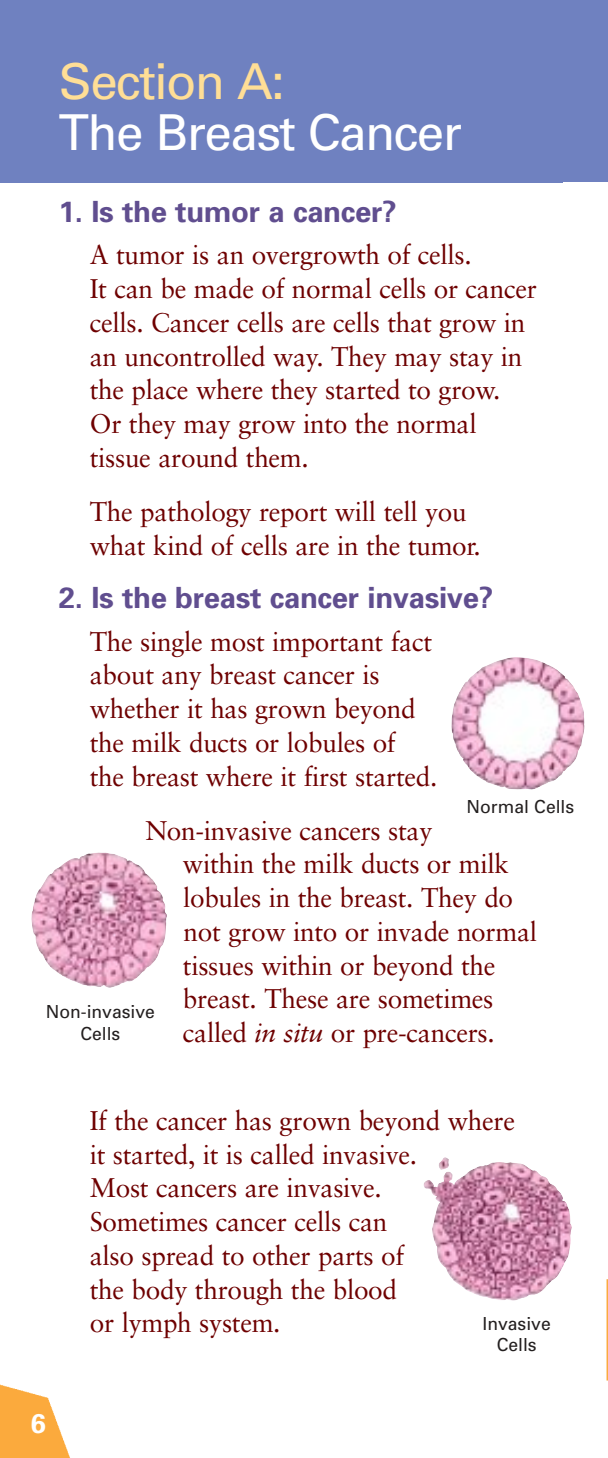
<style>
.page{position:relative;width:608px;height:1458px;background:#fff}
.page>*{position:absolute;margin:0;border:0;box-sizing:border-box;transform-origin:0 0}
.t1{font:49.5px "Univers";letter-spacing:-.035em;color:#fff}
.t2{font:49.5px "Univers";letter-spacing:-.035em;color:#ffde96}
.t3{font:700 29.25px "Univers";letter-spacing:-.01em;color:#604e8f}
.t4{font:27px/33.8px "Sabon";letter-spacing:-.01em;color:#6e0000}
.t5{font:700 27px "Univers";color:#fff}
.t6{font:18px/21.6px "Univers";color:#231f1f;text-align:center}
.s1{font-style:italic}
</style>
<div class="page">
<img style="left:0;top:1384px;width:70px;height:74px">
<img style="left:423px;top:1157px;width:149px;height:144px">
<svg style="left:606px;top:1279px;width:2px;height:102px"></svg>
<div style="left:0;top:0;width:608px;height:182px;background:#6f81c0"></div>
<img style="left:31px;top:852px;width:136px;height:136px">
<img style="left:451px;top:657px;width:134px;height:133px">
<h1 class="t2" style="left:59px;top:63px;width:227px">Section A:</h1>
<h1 class="t1" style="left:59px;top:115px;width:404px">The Breast Cancer</h1>
<p class="t3" style="left:59px;top:200px;width:339px">1. Is the tumor a cancer?</p>
<p class="t4" style="left:90px;top:240px;width:448px">A tumor is an overgrowth of cells.<br>It can be made of normal cells or cancer cells. Cancer cells are cells that grow in an uncontrolled way. They may stay in the place where they started to grow.<br>Or they may grow into the normal tissue around them.</p>
<p class="t4" style="left:90px;top:497px;width:392px">The pathology report will tell you what kind of cells are in the tumor.</p>
<p class="t3" style="left:59px;top:587px;width:436px">2. Is the breast cancer invasive?</p>
<p class="t4" style="left:90px;top:627px;width:349px">The single most important fact about any breast cancer is whether it has grown beyond the milk ducts or lobules of<br>the breast where it first started.</p>
<p class="t4" style="left:183px;top:816px;width:355px;text-indent:-38px">Non-invasive cancers stay<br>within the milk ducts or milk lobules in the breast. They do not grow into or invade normal tissues within or beyond the breast. These are sometimes called <span class="s1">in situ</span> or pre-cancers.</p>
<p class="t6" style="left:466px;top:798px;width:109px">Normal Cells</p>
<p class="t6" style="left:46px;top:1003px;width:111px">Non-invasive<br>Cells</p>
<p class="t5" style="left:31px;top:1413px;width:17px">6</p>
<p class="t4" style="left:90px;top:1106px;width:426px">If the cancer has grown beyond where it started, it is called invasive.<br>Most cancers are invasive.<br>Sometimes cancer cells can<br>also spread to other parts of<br>the body through the blood<br>or lymph system.</p>
<p class="t6" style="left:482px;top:1314px;width:70px">Invasive<br>Cells</p>
</div>
